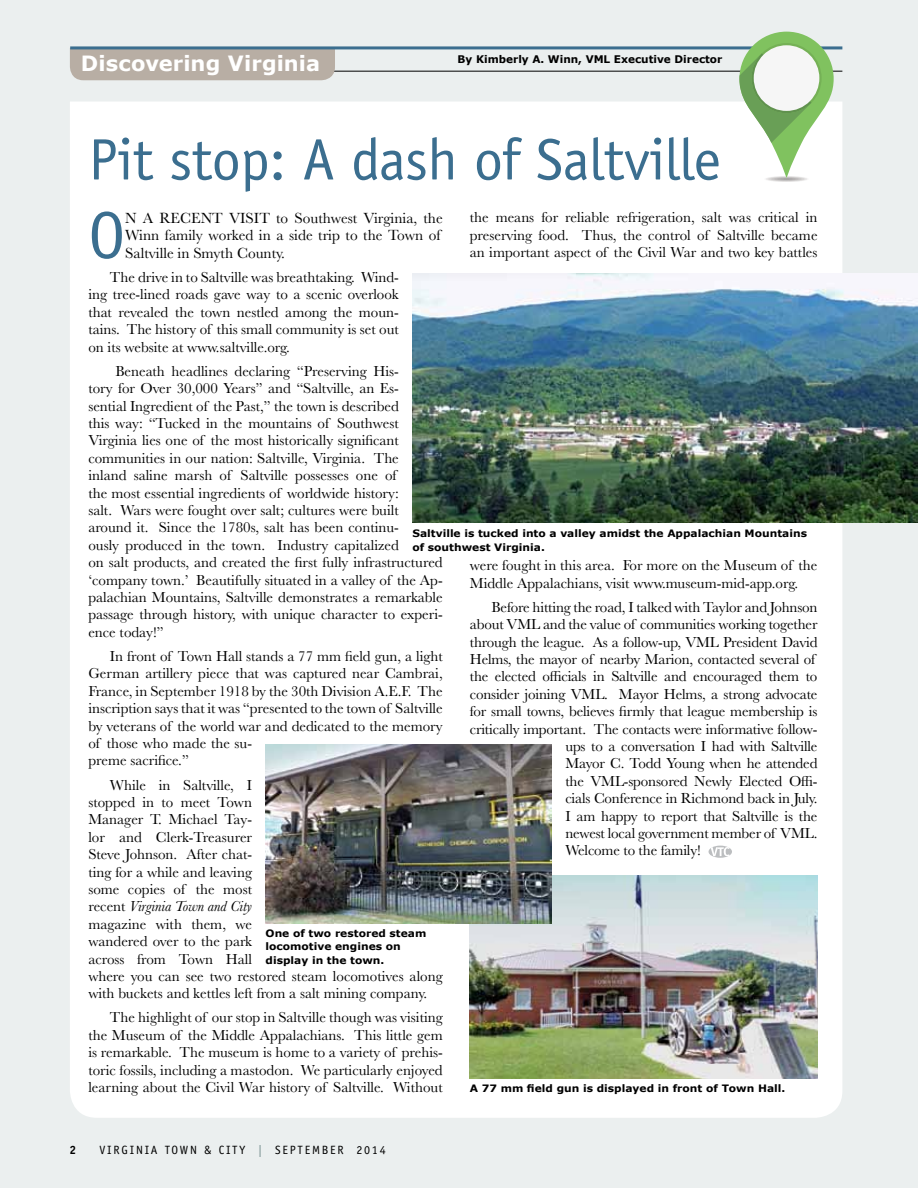
<style>
.page{position:relative;width:918px;height:1188px;background:#ebefef}
.page>*{position:absolute;margin:0;border:0;box-sizing:border-box;transform-origin:0 0}
.t1{font:66.45px "Officina Sans";color:#3b6e8f}
.t2{font:58.5px "Officina Sans";letter-spacing:-.01em;color:#3b6e8f}
.t3{font:700 21px "Verdana";letter-spacing:.005em;color:#fff}
.t4{font:15.3px/17.7px "Baskerville";color:#000}
.t5{font:15px/17.4px "Baskerville";color:#000}
.t6{font:12px "Officina Sans";letter-spacing:.15em;color:#000}
.t7{font:700 12px "Officina Sans";color:#000}
.t8{font:700 10.5px "Verdana";color:#000}
.t9{font:700 10.2px/13.5px "Verdana";color:#000;scale:1.05 1}
.s1{font-style:italic}
.s2{font-weight:700;color:#91a5a5}
</style>
<div class="page">
<hr style="left:74px;top:71px;width:768px;height:1px;background:#000">
<div style="left:70px;top:49px;width:265px;height:31px;background:#b8aea4"></div>
<hr style="left:70px;top:46px;width:772px;height:3px;background:#3b6e8f">
<div style="left:70px;top:102px;width:772px;height:1016px;background:#fff"></div>
<svg style="left:739px;top:32px;width:95px;height:149px"></svg>
<img style="left:412px;top:274px;width:506px;height:249px">
<img style="left:470px;top:876px;width:348px;height:202px">
<img style="left:266px;top:744px;width:286px;height:179px">
<svg style="left:709px;top:846px;width:23px;height:12px"></svg>
<svg style="left:711px;top:847px;width:19px;height:9px"></svg>
<h3 class="t3" style="left:81px;top:50px;width:241px">Discovering Virginia</h3>
<p class="t8" style="left:458px;top:52px;width:266px">By Kimberly A. Winn, VML Executive Director</p>
<h2 class="t2" style="left:88px;top:125px;width:634px">PIT STOP: A DASH OF SALTVILLE</h2>
<h1 class="t1" style="left:88px;top:197px;width:38px">O</h1>
<p class="t4" style="left:125px;top:209px;width:113px">n a recent visi</p>
<p class="t4" style="left:125px;top:209px;width:319px;text-indent:134px">t to Southwest Virginia, the<br>Winn family worked in a side trip to the Town of<br>Saltville in Smyth County.</p>
<p class="t5" style="left:88px;top:269px;width:312px;text-align:justify;text-indent:22px">The drive in to Saltville was breathtaking. Wind&shy;ing tree-lined roads gave way to a scenic overlook that revealed the town nestled among the moun&shy;tains. The history of this small community is set out on its website at www.saltville.org.</p>
<p class="t5" style="left:88px;top:363px;width:356px;text-indent:27px">Beneath headlines declaring “Preserving His-<br>tory for Over 30,000 Years” and “Saltville, an Es-<br>sential Ingredient of the Past,” the town is described<br>this way: “Tucked in the mountains of Southwest Virginia lies one of the most historically significant communities in our nation: Saltville, Virginia. The<br>inland saline marsh of Saltville possesses one of<br>the most essential ingredients of worldwide history:<br>salt. Wars were fought over salt; cultures were built around it. Since the 1780s, salt has been continu-<br>ously produced in the town. Industry capitalized<br>on salt products, and created the first fully infrastructured ‘company town.’ Beautifully situated in a valley of the Ap&shy;palachian Mountains, Saltville demonstrates a remarkable passage through history, with unique character to experi&shy;ence today!”</p>
<p class="t5" style="left:88px;top:648px;width:356px;text-indent:22px">In front of Town Hall stands a 77 mm field gun, a light German artillery piece that was captured near Cambrai, France, in September 1918 by the 30th Division A.E.F. The inscription says that it was “presented to the town of Saltville by veterans of the world war and dedicated to the memory of those who made the su-<br>preme sacrifice.”</p>
<p class="t5" style="left:88px;top:776px;width:356px;text-indent:22px">While in Saltville, I<br>stopped in to meet Town<br>Manager T. Michael Tay-<br>lor and Clerk-Treasurer<br>Steve Johnson. After chat-<br>ting for a while and leaving<br>some copies of the most<br>recent <span class="s1">Virginia Town and City<br></span>magazine with them, we<br>wandered over to the park<br>across from Town Hall<br>where you can see two restored steam locomotives along with buckets and kettles left from a salt mining company.</p>
<p class="t5" style="left:88px;top:1009px;width:356px;text-align:justify;text-indent:22px">The highlight of our stop in Saltville though was visiting the Museum of the Middle Appalachians. This little gem is remarkable. The museum is home to a variety of prehis&shy;toric fossils, including a mastodon. We particularly enjoyed learning about the Civil War history of Saltville. Without</p>
<p class="t5" style="left:470px;top:209px;width:349px;text-align:justify">the means for reliable refrigeration, salt was critical in preserving food. Thus, the control of Saltville became an important aspect of the Civil War and two key battles</p>
<p class="t9" style="left:412px;top:526px;width:377px">Saltville is tucked into a valley amidst the Appalachian Mountains of southwest Virginia.</p>
<p class="t5" style="left:470px;top:557px;width:349px">were fought in this area. For more on the Museum of the<br>Middle Appalachians, visit www.museum-mid-app.org.</p>
<p class="t5" style="left:491px;top:599px;width:328px">Before hitting the road, I talked with Taylor and Johnson</p>
<p class="t5" style="left:470px;top:616px;width:349px">about VML and the value of communities working together</p>
<p class="t5" style="left:470px;top:633px;width:349px">through the league. As a follow-up, VML President David</p>
<p class="t5" style="left:470px;top:651px;width:347px">Helms, the mayor of nearby Marion, contacted several of</p>
<p class="t5" style="left:470px;top:668px;width:349px">the elected officials in Saltville and encouraged them to</p>
<p class="t5" style="left:470px;top:686px;width:349px">consider joining VML. Mayor Helms, a strong advocate</p>
<p class="t5" style="left:470px;top:703px;width:349px">for small towns, believes firmly that league membership is</p>
<p class="t5" style="left:470px;top:720px;width:349px">critically important. The contacts were informative follow-</p>
<p class="t5" style="left:565px;top:738px;width:254px">ups to a conversation I had with Saltville</p>
<p class="t5" style="left:565px;top:755px;width:254px">Mayor C. Todd Young when he attended</p>
<p class="t5" style="left:565px;top:773px;width:254px">the VML-sponsored Newly Elected Offi-</p>
<p class="t5" style="left:565px;top:790px;width:254px">cials Conference in Richmond back in July.</p>
<p class="t5" style="left:565px;top:807px;width:254px">I am happy to report that Saltville is the</p>
<p class="t5" style="left:565px;top:825px;width:254px">newest local government member of VML.</p>
<p class="t5" style="left:565px;top:842px;width:137px">Welcome to the family!</p>
<p class="t9" style="left:266px;top:926px;width:155px">One of two restored steam locomotive engines on display in the town.</p>
<p class="t9" style="left:470px;top:1081px;width:302px">A 77 mm field gun is displayed in front of Town Hall.</p>
<p class="t7" style="left:70px;top:1143px;width:8px">2</p>
<p class="t6" style="left:99px;top:1143px;width:184px">VIRGIN IA TOWN &amp; CITY <span class="s2">|</span> SEPTEM</p>
<p class="t6" style="left:322px;top:1143px;width:65px">BE R 2014</p>
<p class="t6" style="left:276px;top:1143px;width:9px">E</p>
</div>
